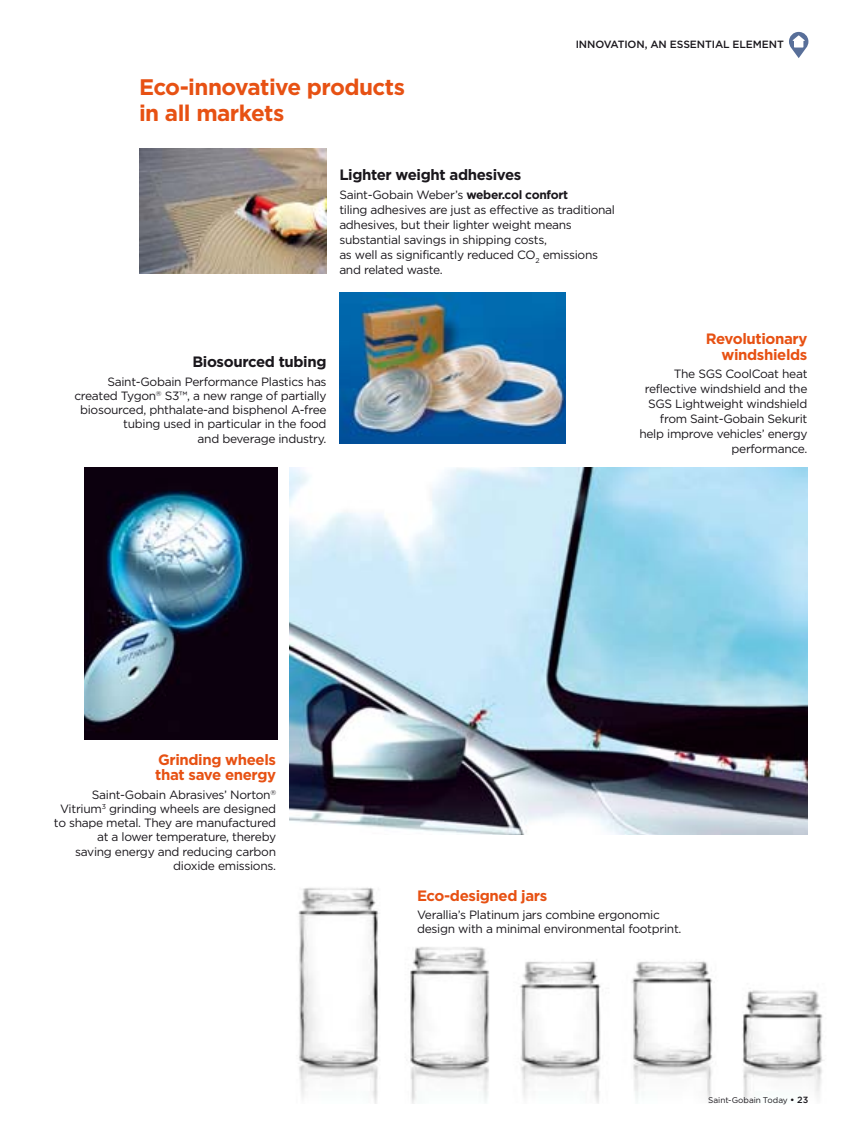
<style>
.page{position:relative;width:851px;height:1127px;background:#fff}
.page>*{position:absolute;margin:0;border:0;box-sizing:border-box;transform-origin:0 0}
.t1{font:700 22.5px/25.5px "Gotham";letter-spacing:-.025em;color:#e75113}
.t2{font:700 15px/16.5px "Gotham";letter-spacing:-.025em;color:#e75113;text-align:right}
.t3{font:700 15px "Gotham";letter-spacing:-.025em;color:#1a171c}
.t4{font:12px/15px "Gotham";letter-spacing:-.025em;color:#1a171c;text-align:right}
.t5{font:500 10.5px "Gotham";letter-spacing:-.01em;color:#1a171c}
.t6{font:8.25px "Gotham";letter-spacing:-.005em;color:#1a171c}
.s1{font-weight:700}
.s2{font-weight:500;font-size:9px}
</style>
<div class="page">
<img style="left:290px;top:468px;width:517px;height:367px">
<img style="left:139px;top:149px;width:187px;height:125px">
<img style="left:339px;top:293px;width:227px;height:151px">
<img style="left:85px;top:468px;width:192px;height:271px">
<img style="left:298px;top:887px;width:526px;height:216px">
<svg style="left:789px;top:32px;width:19px;height:26px"></svg>
<h3 class="t1" style="left:139px;top:76px;width:267px">Eco-innovative products in all markets</h3>
<p class="t5" style="left:575px;top:41px;width:209px">INNOVATION, AN ESSENTIAL ELEMENT</p>
<h4 class="t3" style="left:339px;top:169px;width:183px">Lighter weight adhesives</h4>
<p class="t4" style="left:339px;top:188px;width:277px;text-align:left">Saint-Gobain Weber’s <span class="s1">weber.col confort<br></span>tiling adhesives are just as effective as traditional adhesives, but their lighter weight means substantial savings in shipping costs,<br>as well as significantly reduced CO<sub>2</sub> emissions and related waste.</p>
<h4 class="t3" style="left:192px;top:356px;width:136px">Biosourced tubing</h4>
<p class="t4" style="left:74px;top:375px;width:254px;line-height:14.2px">Saint-Gobain Performance Plastics has created Tygon<sup>®</sup> S3™, a new range of partially biosourced, phthalate-and bisphenol A-free tubing used in particular in the food<br>and beverage industry.</p>
<h4 class="t2" style="left:705px;top:331px;width:103px">Revolutionary windshields</h4>
<p class="t4" style="left:639px;top:367px;width:169px">The SGS CoolCoat heat reflective windshield and the<br>SGS Lightweight windshield from Saint-Gobain Sekurit help improve vehicles’ energy performance.</p>
<h4 class="t2" style="left:155px;top:753px;width:122px;line-height:15px;text-align:left">Grinding wheels that save energy</h4>
<p class="t4" style="left:54px;top:788px;width:224px;line-height:14.2px">Saint-Gobain Abrasives’ Norton<sup>®<br></sup>Vitrium<sup>3</sup> grinding wheels are designed to shape metal. They are manufactured at a lower temperature, thereby<br>saving energy and reducing carbon dioxide emissions.</p>
<h4 class="t2" style="left:417px;top:888px;width:132px">Eco-designed jars</h4>
<p class="t4" style="left:417px;top:908px;width:266px;line-height:14.2px;text-align:left">Verallia’s Platinum jars combine ergonomic design with a minimal environmental footprint.</p>
<p class="t6" style="left:708px;top:1097px;width:102px">Saint-Gobain Today <span class="s2">• 23</span></p>
</div>
